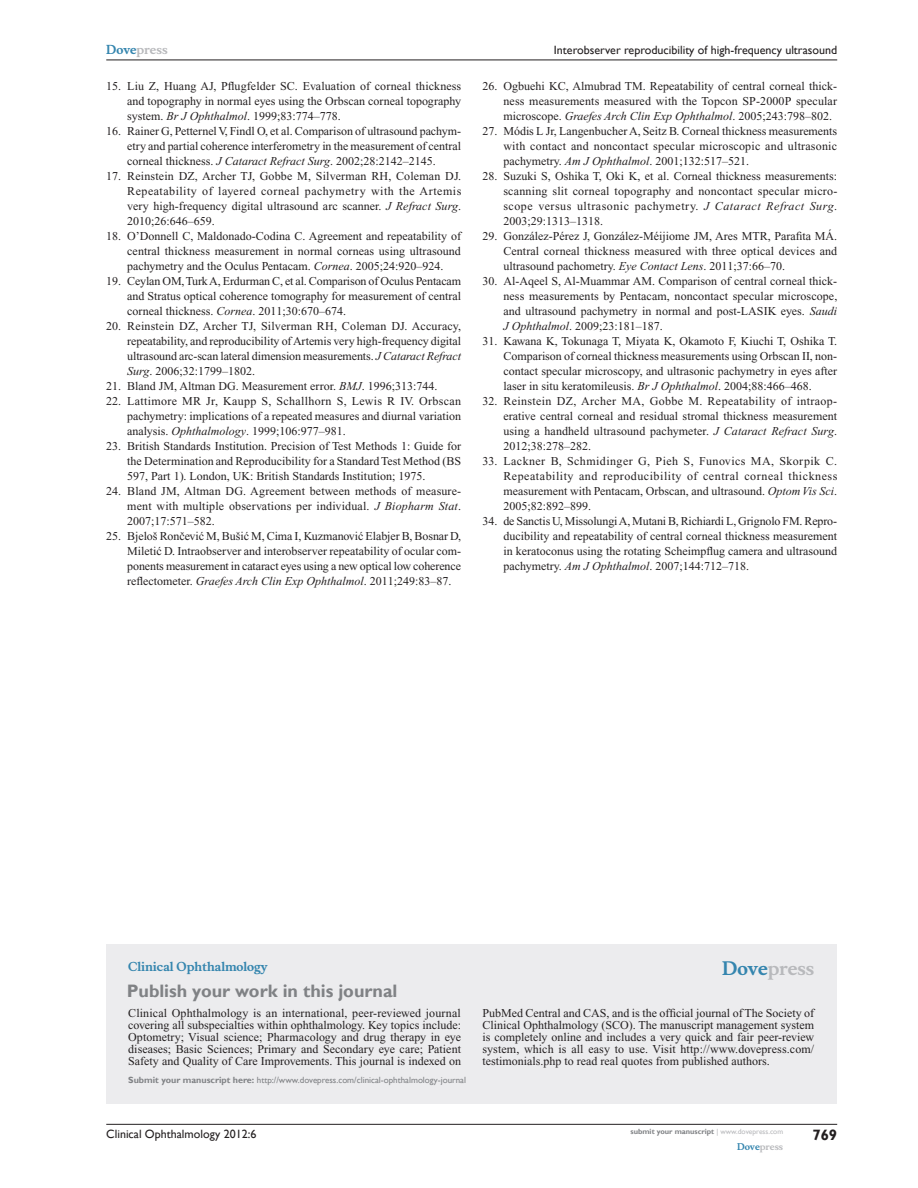
<style>
.page{position:relative;width:918px;height:1188px;background:#fff}
.page>*{position:absolute;margin:0;border:0;box-sizing:border-box;transform-origin:0 0}
.t1{font:700 18px "Gill Sans";color:#808285}
.t2{font:700 18px "Musee";color:#b8b9bc}
.t3{font:700 15px "Gill Sans";color:#231f20}
.t4{font:12px/15px "Times New Roman";color:#231f20;text-align:justify}
.t5{font:12px "Gill Sans";color:#231f20}
.t6{font:700 12px "Musee";color:#3485ae}
.t7{font:700 12px "Musee";color:#b8b9bc}
.t8{font:9px "Gill Sans";color:#808285}
.t9{font:700 9px "Musee";color:#b8b9bc}
.t10{font:700 7.5px "Gill Sans";color:#808285}
.s1{color:#3485ae}
.s2{font-style:italic}
.s3{font-style:inherit}
.s4{font-weight:700}
.s5{font-weight:400;color:#b8b9bc}
</style>
<div class="page">
<div style="left:106px;top:944px;width:731px;height:159px;background:#ececee"></div>
<hr style="left:106px;top:1124px;width:731px;height:1px;background:#231f20">
<hr style="left:106px;top:60px;width:731px;height:1px;background:#231f20">
<p class="t7" style="left:106px;top:43px;width:63px"><span class="s1">Dove</span>press</p>
<p class="t4" style="left:127px;top:79px;width:336px;text-indent:-21px">15. Liu Z, Huang AJ, Pflugfelder SC. Evaluation of corneal thickness and topography in normal eyes using the Orbscan corneal topography system. <span class="s2">Br J Ophthalmol</span>. 1999;83:774–778.</p>
<p class="t4" style="left:127px;top:124px;width:335px;text-indent:-21px">16. Rainer G, Petternel V, Findl O, et al. Comparison of ultrasound pachym&shy;etry and partial coherence interferometry in the measurement of central corneal thickness. <span class="s2">J Cataract Refract Surg</span>. 2002;28:2142–2145.</p>
<p class="t4" style="left:127px;top:169px;width:336px;text-indent:-21px">17. Reinstein DZ, Archer TJ, Gobbe M, Silverman RH, Coleman DJ.<br>Repeatability of layered corneal pachymetry with the Artemis very high-frequency digital ultrasound arc scanner. <span class="s2">J Refract Surg</span>.<br>2010;26:646–659.</p>
<p class="t4" style="left:127px;top:229px;width:335px;text-indent:-21px">18. O’Donnell C, Maldonado-Codina C. Agreement and repeatability of central thickness measurement in normal corneas using ultrasound pachymetry and the Oculus Pentacam. <span class="s2">Cornea</span>. 2005;24:920–924.</p>
<p class="t4" style="left:127px;top:274px;width:335px;text-indent:-21px">19. Ceylan OM, Turk A, Erdurman C, et al. Comparison of Oculus Pentacam and Stratus optical coherence tomography for measurement of central corneal thickness. <span class="s2">Cornea</span>. 2011;30:670–674.</p>
<p class="t4" style="left:127px;top:319px;width:335px;text-indent:-21px">20. Reinstein DZ, Archer TJ, Silverman RH, Coleman DJ. Accuracy, repeatability, and reproducibility of Artemis very high-frequency digital ultrasound arc-scan lateral dimension measurements. <span class="s2">J Cataract Refract Surg</span>. 2006;32:1799–1802.</p>
<p class="t4" style="left:106px;top:379px;width:333px">21. Bland JM, Altman DG. Measurement error. <span class="s2">BMJ</span>. 1996;313:744.</p>
<p class="t4" style="left:127px;top:394px;width:335px;text-indent:-21px">22. Lattimore MR Jr, Kaupp S, Schallhorn S, Lewis R IV. Orbscan pachymetry: implications of a repeated measures and diurnal variation analysis. <span class="s2">Ophthalmology</span>. 1999;106:977–981.</p>
<p class="t4" style="left:127px;top:439px;width:335px;text-indent:-21px">23. British Standards Institution. Precision of Test Methods 1: Guide for the Determination and Reproducibility for a Standard Test Method (BS 597, Part 1). London, UK: British Standards Institution; 1975.</p>
<p class="t4" style="left:127px;top:484px;width:335px;text-indent:-21px">24. Bland JM, Altman DG. Agreement between methods of measure&shy;ment with multiple observations per individual. <span class="s2">J Biopharm Stat</span>.<br>2007;17:571–582.</p>
<p class="t4" style="left:127px;top:529px;width:335px;text-indent:-21px">25. Bjeloš Ron<span class="s3">č</span>evi<span class="s3">ć</span> M, Buši<span class="s3">ć</span> M, Cima I, Kuzmanovi<span class="s3">ć</span> Elabjer B, Bosnar D, Mileti<span class="s3">ć</span> D. Intraobserver and interobserver repeatability of ocular com&shy;ponents measurement in cataract eyes using a new optical low coherence reflectometer. <span class="s2">Graefes Arch Clin Exp Ophthalmol</span>. 2011;249:83–87.</p>
<p class="t5" style="left:554px;top:43px;width:285px">Interobserver reproducibility of high-frequency ultrasound</p>
<p class="t4" style="left:503px;top:79px;width:335px;text-indent:-21px">26. Ogbuehi KC, Almubrad TM. Repeatability of central corneal thick&shy;ness measurements measured with the Topcon SP-2000P specular microscope. <span class="s2">Graefes Arch Clin Exp Ophthalmol</span>. 2005;243:798–802.</p>
<p class="t4" style="left:503px;top:124px;width:335px;text-indent:-21px">27. Módis L Jr, Langenbucher A, Seitz B. Corneal thickness measurements with contact and noncontact specular microscopic and ultrasonic pachymetry. <span class="s2">Am J Ophthalmol</span>. 2001;132:517–521.</p>
<p class="t4" style="left:503px;top:169px;width:335px;text-indent:-21px">28. Suzuki S, Oshika T, Oki K, et al. Corneal thickness measurements: scanning slit corneal topography and noncontact specular micro&shy;scope versus ultrasonic pachymetry. <span class="s2">J Cataract Refract Surg</span>.<br>2003;29:1313–1318.</p>
<p class="t4" style="left:503px;top:229px;width:335px;text-indent:-21px">29. González-Pérez J, González-Méijiome JM, Ares MTR, Parafita MÁ.<br>Central corneal thickness measured with three optical devices and ultrasound pachometry. <span class="s2">Eye Contact Lens</span>. 2011;37:66–70.</p>
<p class="t4" style="left:503px;top:274px;width:336px;text-indent:-21px">30. Al-Aqeel S, Al-Muammar AM. Comparison of central corneal thick&shy;ness measurements by Pentacam, noncontact specular microscope, and ultrasound pachymetry in normal and post-LASIK eyes. <span class="s2">Saudi J Ophthalmol</span>. 2009;23:181–187.</p>
<p class="t4" style="left:503px;top:334px;width:335px;text-indent:-21px">31. Kawana K, Tokunaga T, Miyata K, Okamoto F, Kiuchi T, Oshika T.<br>Comparison of corneal thickness measurements using Orbscan II, non&shy;contact specular microscopy, and ultrasonic pachymetry in eyes after laser in situ keratomileusis. <span class="s2">Br J Ophthalmol</span>. 2004;88:466–468.</p>
<p class="t4" style="left:503px;top:394px;width:335px;text-indent:-21px">32. Reinstein DZ, Archer MA, Gobbe M. Repeatability of intraop&shy;erative central corneal and residual stromal thickness measurement using a handheld ultrasound pachymeter. <span class="s2">J Cataract Refract Surg</span>.<br>2012;38:278–282.</p>
<p class="t4" style="left:503px;top:454px;width:335px;text-indent:-21px">33. Lackner B, Schmidinger G, Pieh S, Funovics MA, Skorpik C.<br>Repeatability and reproducibility of central corneal thickness measurement with Pentacam, Orbscan, and ultrasound. <span class="s2">Optom Vis Sci</span>.<br>2005;82:892–899.</p>
<p class="t4" style="left:503px;top:514px;width:335px;text-indent:-21px">34. de Sanctis U, Missolungi A, Mutani B, Richiardi L, Grignolo FM. Repro&shy;ducibility and repeatability of central corneal thickness measurement in keratoconus using the rotating Scheimpflug camera and ultrasound pachymetry. <span class="s2">Am J Ophthalmol</span>. 2007;144:712–718.</p>
<p class="t6" style="left:128px;top:959px;width:141px">Clinical Ophthalmology</p>
<h1 class="t1" style="left:127px;top:980px;width:272px">Publish your work in this journal</h1>
<h1 class="t2" style="left:722px;top:958px;width:94px"><span class="s1">Dove</span>press</h1>
<p class="t4" style="left:128px;top:1007px;width:334px;line-height:12px">Clinical Ophthalmology is an international, peer-reviewed journal covering all subspecialties within ophthalmology. Key topics include:<br>Optometry; Visual science; Pharmacology and drug therapy in eye diseases; Basic Sciences; Primary and Secondary eye care; Patient Safety and Quality of Care Improvements. This journal is indexed on</p>
<p class="t4" style="left:482px;top:1007px;width:333px;line-height:12px">PubMed Central and CAS, and is the official journal of The Society of Clinical Ophthalmology (SCO). The manuscript management system is completely online and includes a very quick and fair peer-review system, which is all easy to use. Visit http://www.dovepress.com/ testimonials.php to read real quotes from published authors.</p>
<p class="t8" style="left:128px;top:1075px;width:339px"><span class="s4">Submit your manuscript here:</span> http://www.dovepress.com/clinical-ophthalmology-journal</p>
<p class="t5" style="left:106px;top:1127px;width:152px">Clinical Ophthalmology 2012:6</p>
<p class="t10" style="left:631px;top:1127px;width:154px">submit your manuscript <span class="s5">| www.dovepress.com</span></p>
<p class="t9" style="left:737px;top:1141px;width:48px"><span class="s1">Dove</span>press</p>
<p class="t3" style="left:812px;top:1126px;width:26px">769</p>
</div>
